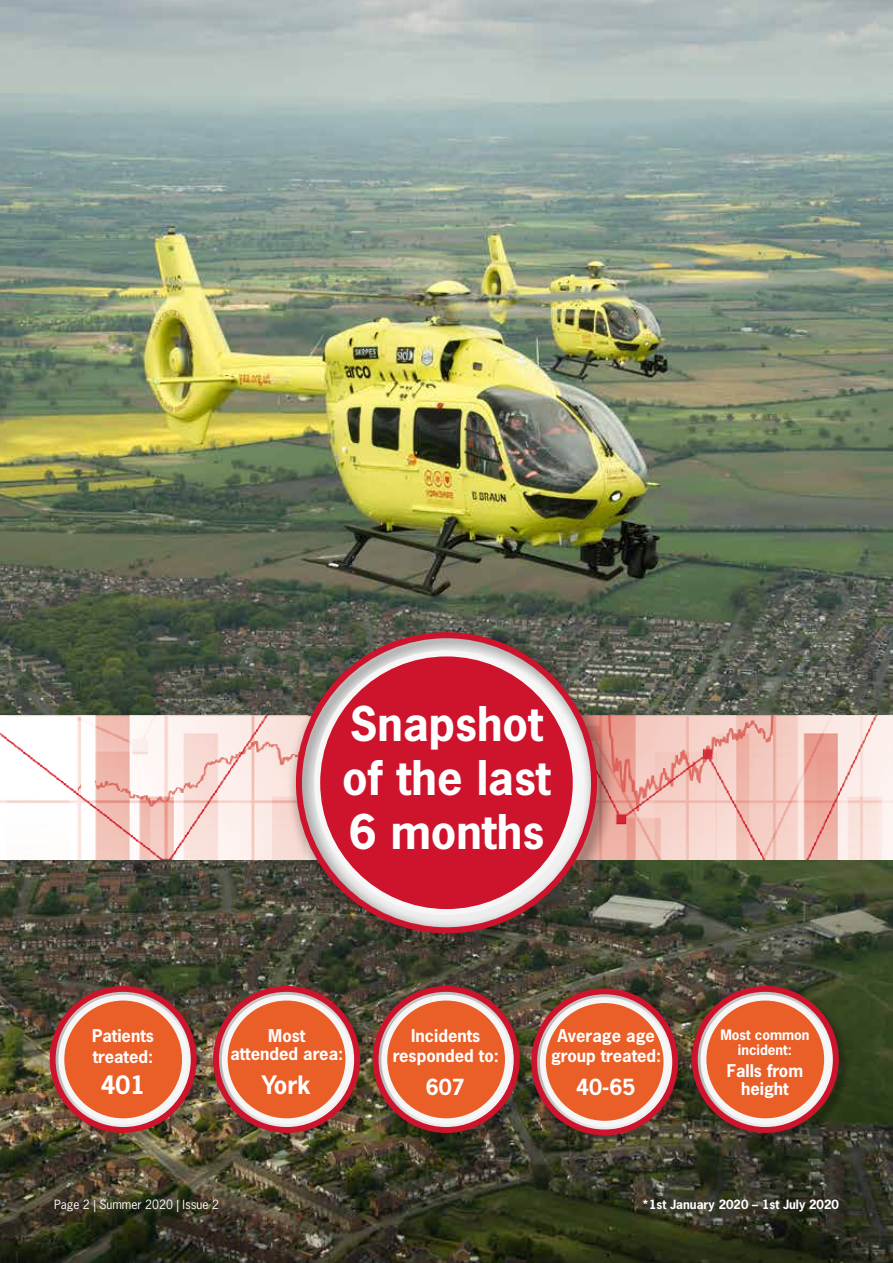
<style>
.page{position:relative;width:893px;height:1263px;background:#fff}
.page>*{position:absolute;margin:0;border:0;box-sizing:border-box;transform-origin:0 0}
.t1{font:700 45px/54px "News Gothic Std";color:#fff}
.t2{font:700 23.85px "News Gothic";color:#fff}
.t3{font:700 20.85px "News Gothic";color:#fff}
.t4{font:700 16.5px/18px "News Gothic";color:#fff;text-align:center}
.t5{font:700 13.5px/15px "News Gothic";color:#fff;text-align:center}
.t6{font:700 12px "News Gothic";color:#fff}
.t7{font:12px "News Gothic";color:#fff}
</style>
<div class="page">
<img style="left:0;top:0;width:893px;height:1263px">
<div style="left:529px;top:986px;width:162px;height:162px;background:#000;opacity:.42"></div>
<div style="left:531px;top:988px;width:147px;height:147px;border:6px solid #ce132d;border-radius:50%"></div>
<div style="left:543px;top:1000px;width:123px;height:124px;background:#ea5e28;border-radius:50%"></div>
<div style="left:540px;top:997px;width:129px;height:130px;border:6px solid #f6f6f6;border-radius:50%"></div>
<div style="left:210px;top:983px;width:162px;height:162px;background:#000;opacity:.42"></div>
<div style="left:213px;top:986px;width:147px;height:147px;border:6px solid #ce132d;border-radius:50%"></div>
<div style="left:225px;top:997px;width:123px;height:124px;background:#ea5e28;border-radius:50%"></div>
<div style="left:222px;top:995px;width:129px;height:129px;border:6px solid #f6f6f6;border-radius:50%"></div>
<div style="left:370px;top:983px;width:162px;height:162px;background:#000;opacity:.42"></div>
<div style="left:373px;top:986px;width:147px;height:147px;border:6px solid #ce132d;border-radius:50%"></div>
<div style="left:384px;top:997px;width:124px;height:124px;background:#ea5e28;border-radius:50%"></div>
<div style="left:381px;top:995px;width:130px;height:129px;border:6px solid #f6f6f6;border-radius:50%"></div>
<div style="left:47px;top:983px;width:162px;height:162px;background:#000;opacity:.42"></div>
<div style="left:50px;top:986px;width:147px;height:147px;border:6px solid #ce132d;border-radius:50%"></div>
<div style="left:61px;top:997px;width:124px;height:124px;background:#ea5e28;border-radius:50%"></div>
<div style="left:58px;top:995px;width:130px;height:129px;border:6px solid #f6f6f6;border-radius:50%"></div>
<div style="left:689px;top:983px;width:162px;height:162px;background:#000;opacity:.42"></div>
<div style="left:692px;top:986px;width:147px;height:147px;border:6px solid #ce132d;border-radius:50%"></div>
<div style="left:703px;top:997px;width:124px;height:124px;background:#ea5e28;border-radius:50%"></div>
<div style="left:700px;top:995px;width:130px;height:129px;border:6px solid #f6f6f6;border-radius:50%"></div>
<img style="left:0;top:716px;width:893px;height:143px">
<div style="left:288px;top:624px;width:327px;height:328px;background:#000;opacity:.75"></div>
<div style="left:317px;top:653px;width:259px;height:259px;background:#ce132d;border-radius:50%"></div>
<div style="left:314px;top:650px;width:265px;height:265px;border:6px solid #f6f6f6;border-radius:50%"></div>
<h1 class="t1" style="left:342px;top:696px;width:210px">Snapshot of the last<br>6 months</h1>
<p class="t4" style="left:92px;top:1024px;width:63px;line-height:21px;text-align:left">Patients treated:</p>
<h2 class="t2" style="left:101px;top:1069px;width:46px">401</h2>
<p class="t4" style="left:230px;top:1026px;width:114px">Most<br>attended area:</p>
<h2 class="t2" style="left:261px;top:1069px;width:51px">York</h2>
<p class="t7" style="left:54px;top:1196px;width:166px">Page 2 | Summer 2020 | Issue 2</p>
<p class="t4" style="left:393px;top:1025px;width:108px;line-height:19.8px">Incidents responded to:</p>
<p class="t3" style="left:426px;top:1073px;width:40px">607</p>
<p class="t4" style="left:551px;top:1025px;width:112px;line-height:19.8px">Average age group treated:</p>
<p class="t3" style="left:576px;top:1073px;width:61px">40-65</p>
<p class="t5" style="left:720px;top:1027px;width:91px">Most common incident:</p>
<p class="t4" style="left:727px;top:1062px;width:78px">Falls from height</p>
<p class="t6" style="left:642px;top:1196px;width:199px">*1st January 2020 – 1st July 2020</p>
</div>
